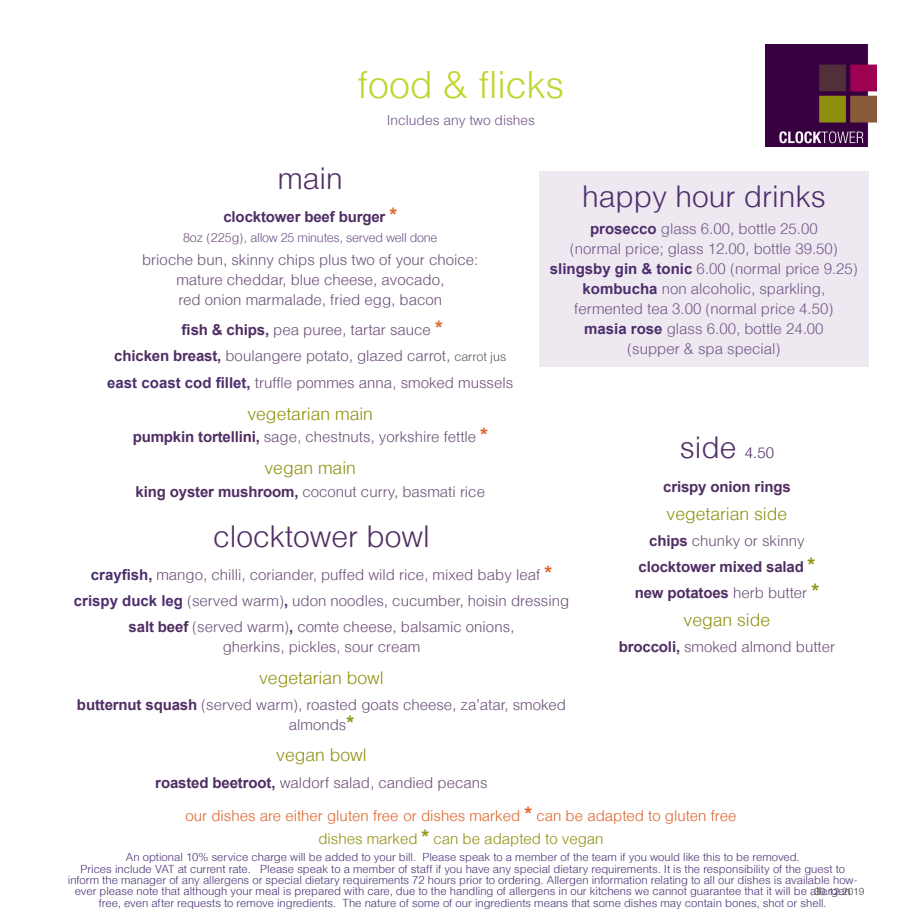
<style>
.page{position:relative;width:922px;height:922px;background:#fff}
.page>*{position:absolute;margin:0;border:0;box-sizing:border-box;transform-origin:0 0}
.t1{font:300 37.5px "Helvetica";color:#c1d52f}
.t2{font:300 30px "Helvetica";color:#502e64}
.t3{font:300 30px "Helvetica";color:#4d2e6d}
.t4{font:300 17.5px "Helvetica";color:#8f900e}
.t5{font:300 15px/20px "Helvetica";color:#6b4e76;text-align:center}
.t6{font:300 15px/20px "Helvetica";color:#705488;text-align:center}
.t7{font:300 15px/22.5px "Helvetica";color:#dc642b;text-align:center}
.t8{font:700 15px "Arial";letter-spacing:-.01em;color:#502e64}
.t9{font:300 13.75px "Helvetica";color:#705488}
.t10{font:300 12.5px "Helvetica";letter-spacing:-.02em;color:#705488}
.t11{font:300 11.25px/11.2px "Helvetica";color:#4b2f75;text-align:center}
.t12{font:300 10px "Helvetica";color:#3e3e3f}
.s1{font-size:20px;color:#dc642b}
.s2{color:#6b4e76}
.s3{font-family:"Arial";font-weight:700;color:#502e64}
.s4{font-family:"Arial";font-weight:700;font-size:20px;color:#dc642b}
.s5{font-size:12.5px;color:#57585a}
.s6{font-family:"Arial";font-weight:700;color:#4d2e6d}
.s7{font-size:15px}
.s8{font-size:20px;color:#8f900e}
.s9{font-family:"Helvetica";font-weight:300;color:#6b4e76}
.s10{font-family:"Arial";font-weight:700;font-size:20px;color:#8f900e}
.s11{font-family:"Arial";font-weight:700;font-size:20px}
.s12{color:#8f900e}
</style>
<div class="page">
<img style="left:765px;top:45px;width:111px;height:101px">
<div style="left:539px;top:172px;width:329px;height:194px;background:#eee8f0"></div>
<p class="t1" style="left:357px;top:62px;width:208px">food &amp; flicks</p>
<p class="t9" style="left:386px;top:112px;width:150px">Includes any two dishes</p>
<p class="t2" style="left:278px;top:159px;width:67px">main</p>
<p class="t8" style="left:223px;top:206px;width:175px">clocktower beef burger <span class="s1">*</span></p>
<p class="t10" style="left:183px;top:229px;width:256px"><span class="s2">8oz (225g),</span> allow 25 minutes, served well done</p>
<p class="t5" style="left:142px;top:249px;width:337px">brioche bun, skinny chips plus two of your choice: mature cheddar, blue cheese, avocado,<br>red onion marmalade, fried egg, bacon</p>
<p class="t5" style="left:182px;top:319px;width:263px"><span class="s3">fish &amp; chips,</span> pea puree, tartar sauce <span class="s4">*</span></p>
<p class="t5" style="left:114px;top:345px;width:393px"><span class="s3">chicken breast,</span> boulangere potato, glazed carrot, <span class="s5">carrot jus</span></p>
<p class="t5" style="left:107px;top:372px;width:407px"><span class="s6">east coast cod fillet,</span> truffle pommes anna, smoked mussels</p>
<p class="t4" style="left:247px;top:402px;width:127px">vegetarian main</p>
<p class="t5" style="left:133px;top:426px;width:356px"><span class="s3">pumpkin tortellini,</span> sage, chestnuts, yorkshire fettle <span class="s4">*</span></p>
<p class="t4" style="left:264px;top:456px;width:93px">vegan main</p>
<p class="t5" style="left:135px;top:480px;width:351px"><span class="s3">king oyster mushroom,</span> coconut curry, basmati rice</p>
<p class="t3" style="left:582px;top:177px;width:245px">happy hour drinks</p>
<p class="t6" style="left:569px;top:218px;width:269px"><span class="s6">prosecco</span> glass 6.00, bottle 25.00 (normal price; glass 12.00, bottle 39.50)</p>
<p class="t6" style="left:549px;top:258px;width:309px"><span class="s6">slingsby gin &amp; tonic</span> 6.00 (normal price 9.25)</p>
<p class="t6" style="left:574px;top:278px;width:260px"><span class="s6">kombucha</span> non alcoholic, sparkling, fermented tea 3.00 (normal price 4.50)</p>
<p class="t6" style="left:584px;top:318px;width:241px"><span class="s6">masia rose</span> glass 6.00, bottle 24.00 (supper &amp; spa special)</p>
<p class="t2" style="left:679px;top:429px;width:96px">side <span class="s7">4.50</span></p>
<p class="t8" style="left:663px;top:475px;width:129px">crispy onion rings</p>
<p class="t4" style="left:666px;top:502px;width:122px">vegetarian side</p>
<p class="t5" style="left:649px;top:530px;width:157px"><span class="s3">chips</span> chunky or skinny</p>
<p class="t8" style="left:638px;top:556px;width:178px">clocktower mixed salad <span class="s8">*</span></p>
<p class="t8" style="left:634px;top:582px;width:186px">new potatoes <span class="s9">herb butter</span> <span class="s8">*</span></p>
<p class="t4" style="left:683px;top:609px;width:88px">vegan side</p>
<p class="t5" style="left:618px;top:636px;width:218px"><span class="s3">broccoli,</span> smoked almond butter</p>
<p class="t2" style="left:213px;top:517px;width:218px">clocktower bowl</p>
<p class="t5" style="left:91px;top:564px;width:462px"><span class="s6">crayfish</span><span class="s3">,</span> mango, chilli, coriander, puffed wild rice, mixed baby leaf <span class="s4">*</span></p>
<p class="t5" style="left:74px;top:590px;width:496px"><span class="s6">crispy duck leg</span> (served warm)<span class="s3">,</span> udon noodles, cucumber, hoisin dressing</p>
<p class="t5" style="left:129px;top:616px;width:387px"><span class="s3">salt beef</span> (served warm)<span class="s3">,</span> comte cheese, balsamic onions, gherkins, pickles, sour cream</p>
<p class="t4" style="left:259px;top:666px;width:126px">vegetarian bowl</p>
<p class="t5" style="left:77px;top:694px;width:490px"><span class="s3">butternut squash</span> (served warm), roasted goats cheese, za’atar, smoked almonds<span class="s10">*</span></p>
<p class="t4" style="left:276px;top:744px;width:92px">vegan bowl</p>
<p class="t5" style="left:155px;top:771px;width:334px"><span class="s3">roasted beetroot</span><span class="s6">,</span> waldorf salad, candied pecans</p>
<p class="t7" style="left:185px;top:804px;width:552px">our dishes are either gluten free or dishes marked <span class="s11">*</span> can be adapted to gluten free <span class="s12">dishes marked</span> <span class="s10">*</span> <span class="s12">can be adapted to vegan</span></p>
<p class="t11" style="left:68px;top:851px;width:791px">An optional 10% service charge will be added to your bill. Please speak to a member of the team if you would like this to be removed.<br>Prices include VAT at current rate. Please speak to a member of staff if you have any special dietary requirements. It is the responsibility of the guest to inform the manager of any allergens or special dietary requirements 72 hours prior to ordering. Allergen information relating to all our dishes is available how&shy;ever please note that although your meal is prepared with care, due to the handling of allergens in our kitchens we cannot guarantee that it will be allergen free, even after requests to remove ingredients. The nature of some of our ingredients means that some dishes may contain bones, shot or shell.</p>
<p class="t12" style="left:814px;top:885px;width:52px">30.12.2019</p>
</div>
